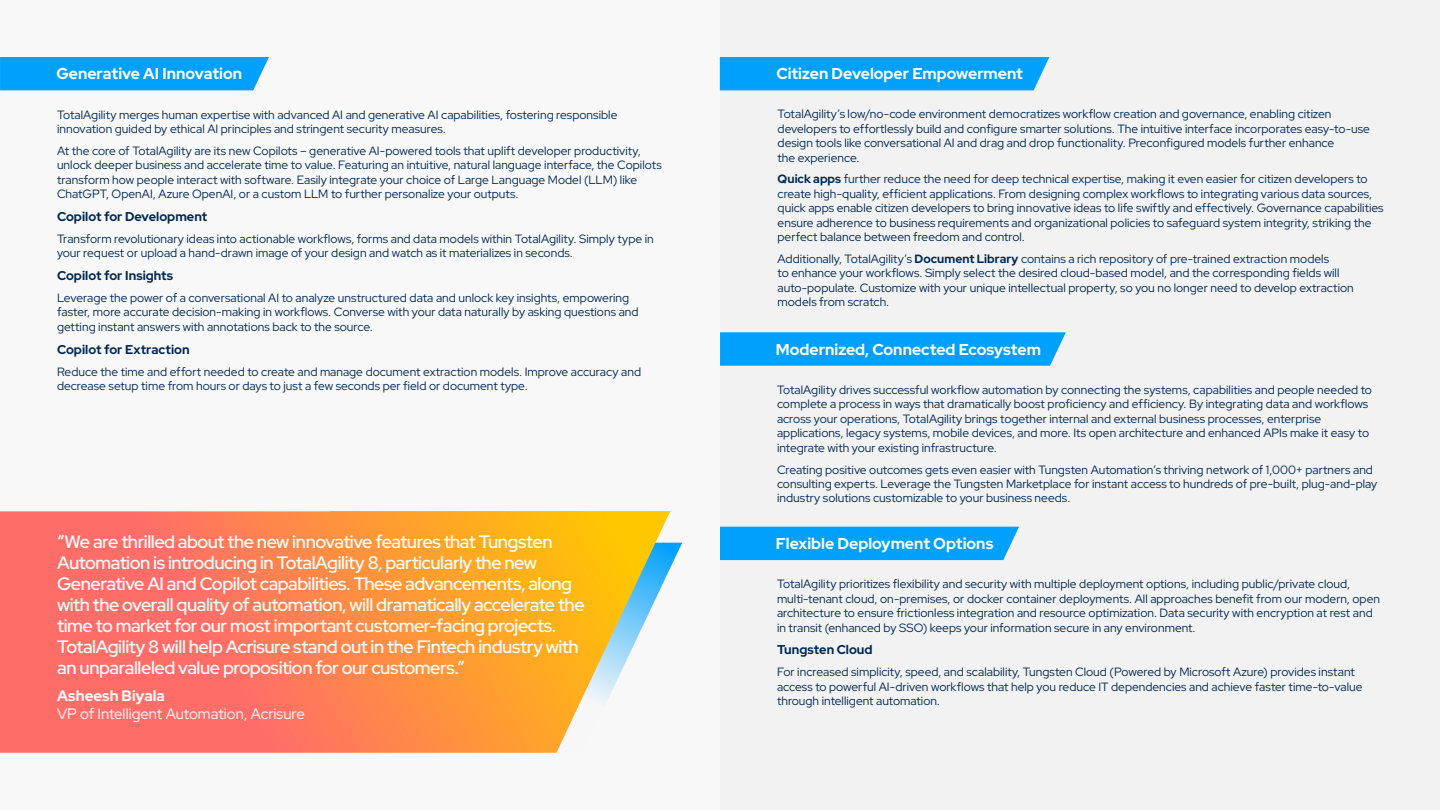
<style>
.page{position:relative;width:1440px;height:810px;background:#f8f8f8}
.page>*{position:absolute;margin:0;border:0;box-sizing:border-box;transform-origin:0 0}
.t1{font:500 18px/21px "Red Hat Display";letter-spacing:-.025em;color:#fff}
.t2{font:700 15.75px "Red Hat Display";color:#fff}
.t3{font:15px "Red Hat Display";color:#fff}
.t4{font:700 15px "Red Hat Display";letter-spacing:.005em;color:#fff}
.t5{font:700 12.75px "Red Hat Display";letter-spacing:.005em;color:#002854}
.t6{font:12px/14.4px "Red Hat Display";color:#002854}
.s1{font-weight:700}
</style>
<div class="page">
<div style="left:0;top:57px;width:269px;height:33px;background:#00a0fb"></div>
<div style="left:720px;top:0;width:720px;height:810px;background:#f2f2f2"></div>
<svg style="left:720px;top:332px;width:346px;height:34px;background:#09a3fa"></svg>
<div style="left:720px;top:527px;width:299px;height:33px;background:#00a0fb"></div>
<svg style="left:0;top:511px;width:670px;height:242px;background:#fb8f57"></svg>
<div style="left:720px;top:57px;width:329px;height:33px;background:#00a0fb"></div>
<h2 class="t2" style="left:56px;top:63px;width:187px">Generative AI Innovation</h2>
<p class="t6" style="left:57px;top:107px;width:562px">TotalAgility merges human expertise with advanced AI and generative AI capabilities, fostering responsible innovation guided by ethical AI principles and stringent security measures.</p>
<p class="t6" style="left:57px;top:143px;width:606px">At the core of TotalAgility are its new Copilots – generative AI-powered tools that uplift developer productivity, unlock deeper business and accelerate time to value. Featuring an intuitive, natural language interface, the Copilots transform how people interact with software. Easily integrate your choice of Large Language Model (LLM) like ChatGPT, OpenAI, Azure OpenAI, or a custom LLM to further personalize your outputs.</p>
<p class="t5" style="left:57px;top:208px;width:152px">Copilot for Development</p>
<p class="t6" style="left:57px;top:231px;width:598px">Transform revolutionary ideas into actionable workflows, forms and data models within TotalAgility. Simply type in your request or upload a hand-drawn image of your design and watch as it materializes in seconds.</p>
<p class="t5" style="left:57px;top:267px;width:118px">Copilot for Insights</p>
<p class="t6" style="left:57px;top:290px;width:583px">Leverage the power of a conversational AI to analyze unstructured data and unlock key insights, empowering faster, more accurate decision-making in workflows. Converse with your data naturally by asking questions and getting instant answers with annotations back to the source.</p>
<p class="t5" style="left:57px;top:341px;width:134px">Copilot for Extraction</p>
<p class="t6" style="left:57px;top:364px;width:586px">Reduce the time and effort needed to create and manage document extraction models. Improve accuracy and decrease setup time from hours or days to just a few seconds per field or document type.</p>
<p class="t1" style="left:57px;top:530px;width:529px">“We are thrilled about the new innovative features that Tungsten Automation is introducing in TotalAgility 8, particularly the new Generative AI and Copilot capabilities. These advancements, along with the overall quality of automation, will dramatically accelerate the time to market for our most important customer-facing projects.<br>TotalAgility 8 will help Acrisure stand out in the Fintech industry with an unparalleled value proposition for our customers.”</p>
<p class="t4" style="left:57px;top:686px;width:109px">Asheesh Biyala</p>
<p class="t3" style="left:57px;top:704px;width:249px">VP of Intelligent Automation, Acrisure</p>
<h2 class="t2" style="left:777px;top:63px;width:248px">Citizen Developer Empowerment</h2>
<p class="t6" style="left:778px;top:107px;width:594px">TotalAgility’s low/no-code environment democratizes workflow creation and governance, enabling citizen developers to effortlessly build and configure smarter solutions. The intuitive interface incorporates easy-to-use design tools like conversational AI and drag and drop functionality. Preconfigured models further enhance<br>the experience.</p>
<p class="t6" style="left:778px;top:172px;width:607px"><span class="s1">Quick apps</span> further reduce the need for deep technical expertise, making it even easier for citizen developers to create high-quality, efficient applications. From designing complex workflows to integrating various data sources, quick apps enable citizen developers to bring innovative ideas to life swiftly and effectively. Governance capabilities ensure adherence to business requirements and organizational policies to safeguard system integrity, striking the perfect balance between freedom and control.</p>
<p class="t6" style="left:778px;top:251px;width:578px">Additionally, TotalAgility’s <span class="s1">Document Library</span> contains a rich repository of pre-trained extraction models<br>to enhance your workflows. Simply select the desired cloud-based model, and the corresponding fields will auto-populate. Customize with your unique intellectual property, so you no longer need to develop extraction models from scratch.</p>
<h2 class="t2" style="left:776px;top:339px;width:267px">Modernized, Connected Ecosystem</h2>
<p class="t6" style="left:777px;top:382px;width:597px">TotalAgility drives successful workflow automation by connecting the systems, capabilities and people needed to complete a process in ways that dramatically boost proficiency and efficiency. By integrating data and workflows across your operations, TotalAgility brings together internal and external business processes, enterprise applications, legacy systems, mobile devices, and more. Its open architecture and enhanced APIs make it easy to integrate with your existing infrastructure.</p>
<p class="t6" style="left:777px;top:462px;width:602px">Creating positive outcomes gets even easier with Tungsten Automation’s thriving network of 1,000+ partners and consulting experts. Leverage the Tungsten Marketplace for instant access to hundreds of pre-built, plug-and-play industry solutions customizable to your business needs.</p>
<h2 class="t2" style="left:776px;top:533px;width:219px">Flexible Deployment Options</h2>
<p class="t6" style="left:777px;top:577px;width:605px">TotalAgility prioritizes flexibility and security with multiple deployment options, including public/private cloud, multi-tenant cloud, on-premises, or docker container deployments. All approaches benefit from our modern, open architecture to ensure frictionless integration and resource optimization. Data security with encryption at rest and in transit (enhanced by SSO) keeps your information secure in any environment.</p>
<p class="t5" style="left:777px;top:642px;width:97px">Tungsten Cloud</p>
<p class="t6" style="left:777px;top:665px;width:587px">For increased simplicity, speed, and scalability, Tungsten Cloud (Powered by Microsoft Azure) provides instant access to powerful AI-driven workflows that help you reduce IT dependencies and achieve faster time-to-value through intelligent automation.</p>
</div>
